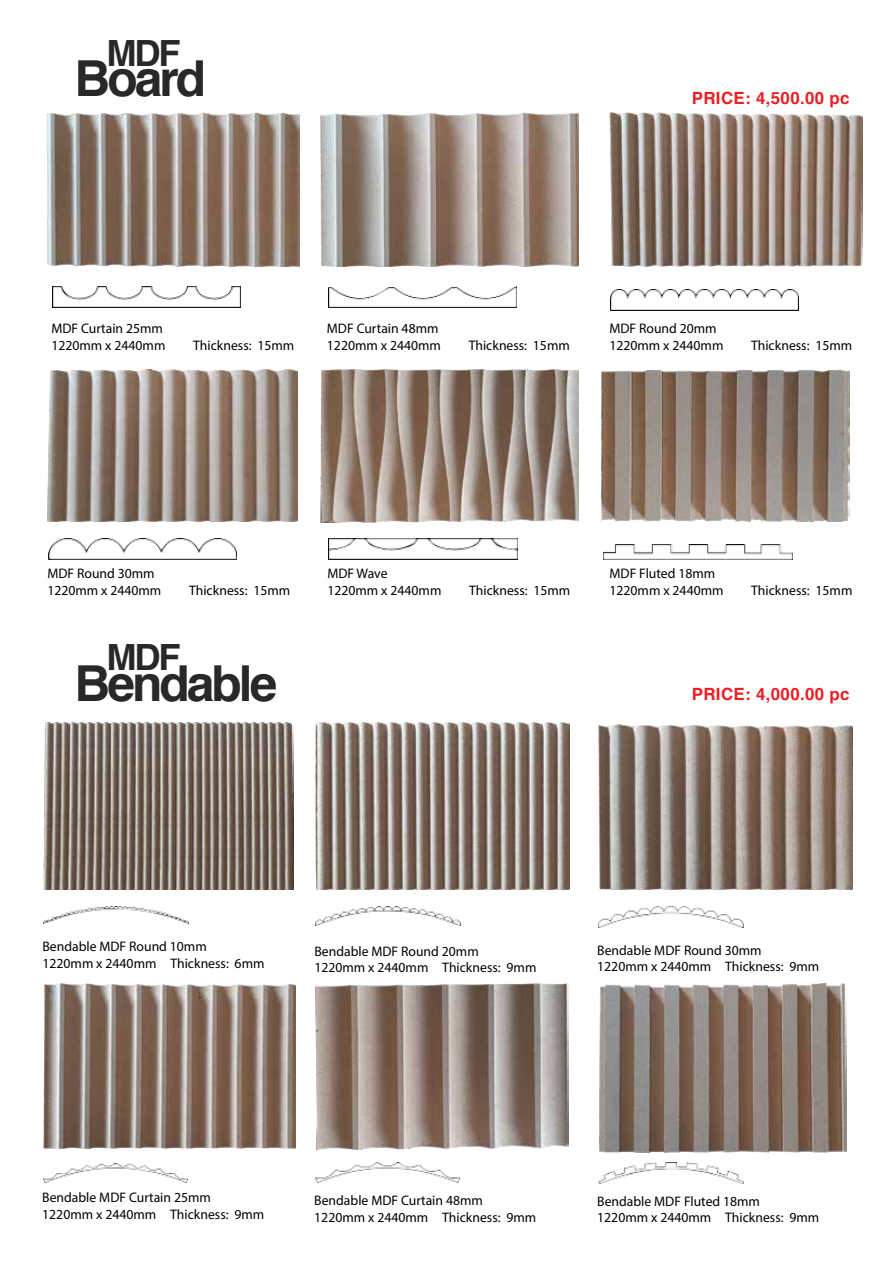
<style>
.page{position:relative;width:893px;height:1263px;background:#fff}
.page>*{position:absolute;margin:0;border:0;box-sizing:border-box;transform-origin:0 0}
.t1{font:700 49.65px "Helvetica";letter-spacing:-.06em;color:#282828}
.t2{font:700 36.15px "Helvetica";letter-spacing:-.06em;color:#282828}
.t3{font:700 16.8px "Helvetica";letter-spacing:.02em;color:#ed1d24}
.t4{font:13.8px/16.6px "Myriad Pro";color:#010101}
.t5{font:13.8px/16.6px "Myriad Pro";color:#030202}
</style>
<div class="page">
<img style="left:43px;top:112px;width:810px;height:1072px">
<img style="left:610px;top:290px;width:189px;height:20px">
<img style="left:48px;top:539px;width:189px;height:20px">
<img style="left:603px;top:545px;width:189px;height:14px">
<img style="left:328px;top:539px;width:190px;height:20px">
<img style="left:53px;top:287px;width:188px;height:20px">
<img style="left:328px;top:286px;width:188px;height:21px">
<img style="left:48px;top:369px;width:250px;height:152px">
<img style="left:321px;top:369px;width:258px;height:154px">
<img style="left:601px;top:369px;width:248px;height:152px">
<img style="left:46px;top:113px;width:253px;height:154px">
<img style="left:609px;top:113px;width:254px;height:153px">
<img style="left:321px;top:113px;width:258px;height:154px">
<img style="left:44px;top:907px;width:144px;height:17px">
<img style="left:44px;top:1163px;width:144px;height:19px">
<img style="left:44px;top:723px;width:249px;height:166px">
<img style="left:44px;top:983px;width:251px;height:166px">
<img style="left:316px;top:1162px;width:144px;height:21px">
<img style="left:598px;top:1162px;width:145px;height:21px">
<img style="left:316px;top:983px;width:252px;height:167px">
<img style="left:598px;top:983px;width:248px;height:169px">
<img style="left:316px;top:907px;width:144px;height:19px">
<img style="left:316px;top:723px;width:253px;height:166px">
<img style="left:598px;top:907px;width:145px;height:20px">
<img style="left:598px;top:724px;width:254px;height:166px">
<h2 class="t2" style="left:107px;top:24px;width:76px">MDF</h2>
<h1 class="t1" style="left:75px;top:38px;width:133px">Board</h1>
<p class="t3" style="left:692px;top:85px;width:159px">PRICE: 4,500.00 pc</p>
<p class="t4" style="left:51px;top:320px;width:116px">MDF Curtain 25mm<br>1220mm x 2440mm</p>
<p class="t4" style="left:193px;top:337px;width:103px">Thickness: 15mm</p>
<p class="t4" style="left:327px;top:320px;width:116px">MDF Curtain 48mm<br>1220mm x 2440mm</p>
<p class="t4" style="left:469px;top:337px;width:103px">Thickness: 15mm</p>
<p class="t4" style="left:609px;top:320px;width:116px">MDF Round 20mm<br>1220mm x 2440mm</p>
<p class="t4" style="left:751px;top:337px;width:103px">Thickness: 15mm</p>
<p class="t4" style="left:47px;top:565px;width:116px">MDF Round 30mm<br>1220mm x 2440mm</p>
<p class="t4" style="left:189px;top:582px;width:103px">Thickness: 15mm</p>
<h2 class="t2" style="left:107px;top:628px;width:76px">MDF</h2>
<h1 class="t1" style="left:75px;top:643px;width:204px">Bendable</h1>
<p class="t4" style="left:327px;top:565px;width:116px">MDF Wave<br>1220mm x 2440mm</p>
<p class="t4" style="left:469px;top:582px;width:103px">Thickness: 15mm</p>
<p class="t5" style="left:609px;top:565px;width:116px">MDF Fluted 18mm<br>1220mm x 2440mm</p>
<p class="t5" style="left:751px;top:582px;width:103px">Thickness: 15mm</p>
<p class="t3" style="left:692px;top:680px;width:159px">PRICE: 4,000.00 pc</p>
<p class="t4" style="left:42px;top:938px;width:224px">Bendable MDF Round 10mm<br>1220mm x 2440mm Thickness: 6mm</p>
<p class="t4" style="left:314px;top:942px;width:224px">Bendable MDF Round 20mm<br>1220mm x 2440mm Thickness: 9mm</p>
<p class="t4" style="left:597px;top:941px;width:224px">Bendable MDF Round 30mm<br>1220mm x 2440mm Thickness: 9mm</p>
<p class="t4" style="left:42px;top:1189px;width:224px">Bendable MDF Curtain 25mm<br>1220mm x 2440mm Thickness: 9mm</p>
<p class="t4" style="left:314px;top:1192px;width:224px">Bendable MDF Curtain 48mm<br>1220mm x 2440mm Thickness: 9mm</p>
<p class="t4" style="left:597px;top:1192px;width:224px">Bendable MDF Fluted 18mm<br>1220mm x 2440mm Thickness: 9mm</p>
</div>
